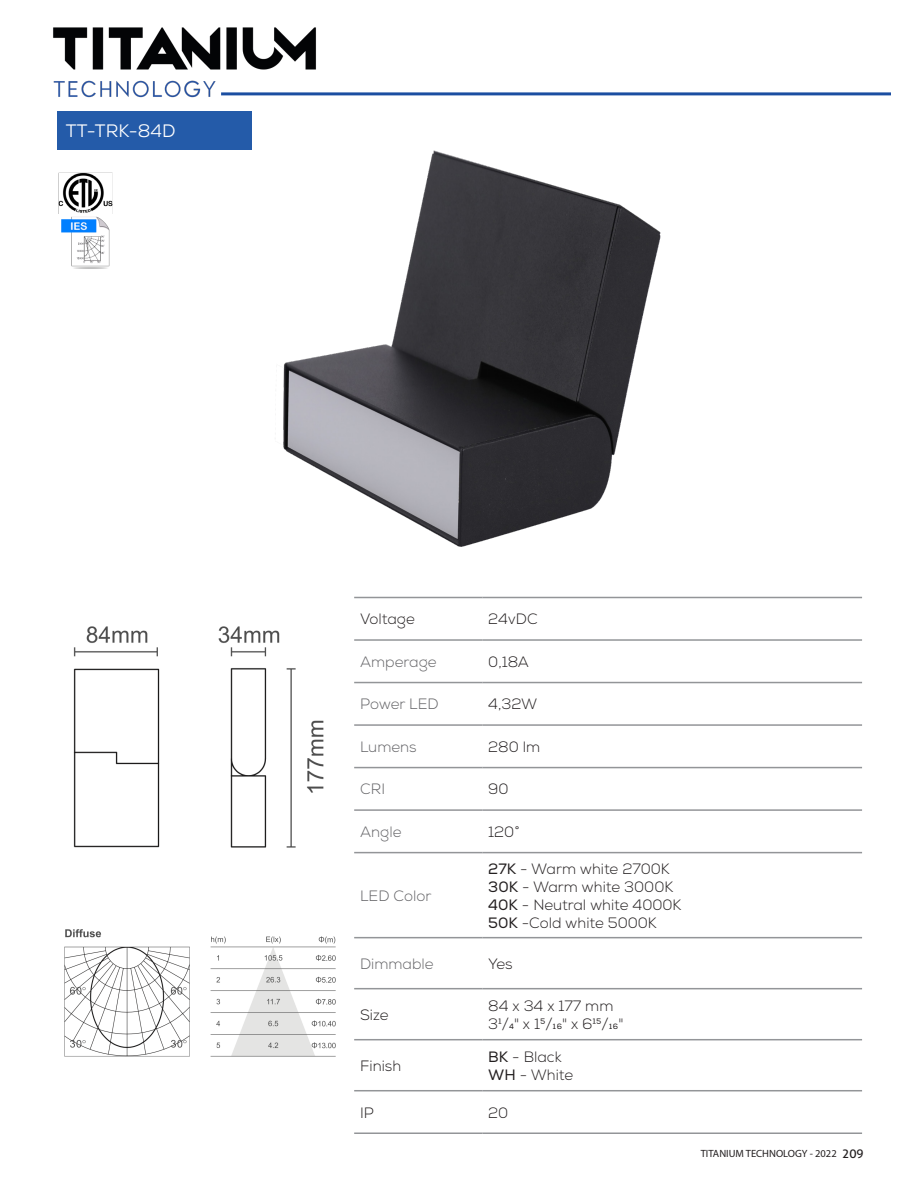
<style>
.page{position:relative;width:918px;height:1188px;background:#fff}
.page>*{position:absolute;margin:0;border:0;box-sizing:border-box;transform-origin:0 0}
.t1{font:18px "Nexa";color:#fff}
.t2{font:300 15px/18px "Nexa";color:#231f20}
.t3{font:300 15px "Nexa";color:#636366}
.t4{font:10.5px "Myriad Pro";color:#231f20}
.s1{font-weight:400}
.s2{font-family:"Aller";font-size:12px}
</style>
<div class="page">
<hr style="left:221px;top:92px;width:670px;height:3px;background:#1b4ea1">
<img style="left:283px;top:150px;width:378px;height:397px">
<img style="left:61px;top:216px;width:49px;height:53px">
<div style="left:57px;top:112px;width:195px;height:38px;background:#245ba9"></div>
<hr style="left:354px;top:597px;width:128px;height:1px;background:#939598">
<hr style="left:482px;top:597px;width:380px;height:1px;background:#939598">
<hr style="left:354px;top:639px;width:128px;height:2px;background:#939598">
<hr style="left:482px;top:639px;width:380px;height:2px;background:#939598">
<hr style="left:354px;top:682px;width:128px;height:1px;background:#939598">
<hr style="left:482px;top:682px;width:380px;height:1px;background:#939598">
<hr style="left:354px;top:724px;width:128px;height:2px;background:#939598">
<hr style="left:482px;top:724px;width:380px;height:2px;background:#939598">
<hr style="left:354px;top:767px;width:128px;height:1px;background:#939598">
<hr style="left:482px;top:767px;width:380px;height:1px;background:#939598">
<hr style="left:354px;top:809px;width:128px;height:2px;background:#939598">
<hr style="left:482px;top:809px;width:380px;height:2px;background:#939598">
<hr style="left:354px;top:852px;width:128px;height:1px;background:#939598">
<hr style="left:482px;top:852px;width:380px;height:1px;background:#939598">
<hr style="left:354px;top:937px;width:128px;height:1px;background:#939598">
<hr style="left:482px;top:937px;width:380px;height:1px;background:#939598">
<hr style="left:354px;top:988px;width:128px;height:1px;background:#939598">
<hr style="left:482px;top:988px;width:380px;height:1px;background:#939598">
<hr style="left:354px;top:1039px;width:128px;height:1px;background:#939598">
<hr style="left:482px;top:1039px;width:380px;height:1px;background:#939598">
<hr style="left:354px;top:1090px;width:128px;height:1px;background:#939598">
<hr style="left:482px;top:1090px;width:380px;height:1px;background:#939598">
<hr style="left:354px;top:1132px;width:128px;height:2px;background:#939598">
<hr style="left:482px;top:1132px;width:380px;height:2px;background:#939598">
<img style="left:58px;top:172px;width:55px;height:42px">
<img style="left:73px;top:626px;width:251px;height:222px">
<img style="left:64px;top:929px;width:272px;height:128px">
<img style="left:53px;top:27px;width:287px;height:71px">
<p class="t1" style="left:66px;top:120px;width:111px">TT-TRK-84D</p>
<p class="t2" style="left:360px;top:611px;width:56px">Voltage</p>
<p class="t2" style="left:488px;top:611px;width:51px">24vDC</p>
<p class="t3" style="left:360px;top:653px;width:78px">Amperage</p>
<p class="t2" style="left:488px;top:653px;width:42px">0,18A</p>
<p class="t3" style="left:360px;top:695px;width:80px">Power LED</p>
<p class="t2" style="left:488px;top:696px;width:51px">4,32W</p>
<p class="t3" style="left:360px;top:738px;width:58px">Lumens</p>
<p class="t2" style="left:488px;top:738px;width:54px">280 lm</p>
<p class="t3" style="left:360px;top:781px;width:26px">CRI</p>
<p class="t2" style="left:488px;top:781px;width:22px">90</p>
<p class="t3" style="left:360px;top:823px;width:43px">Angle</p>
<p class="t2" style="left:488px;top:823px;width:34px">120˚</p>
<p class="t3" style="left:360px;top:887px;width:73px">LED Color</p>
<p class="t2" style="left:488px;top:860px;width:195px"><span class="s1">27K</span> - Warm white 2700K<br><span class="s1">30K</span> - Warm white 3000K<br><span class="s1">40K</span> - Neutral white 4000K<br><span class="s1">50K</span> -Cold white 5000K</p>
<p class="t3" style="left:360px;top:955px;width:75px">Dimmable</p>
<p class="t2" style="left:488px;top:955px;width:26px">Yes</p>
<p class="t2" style="left:360px;top:1006px;width:30px">Size</p>
<p class="t2" style="left:488px;top:997px;width:137px">84 x 34 x 177 mm<br>31/4" x 15/16" x 615/16"</p>
<p class="t2" style="left:360px;top:1057px;width:43px">Finish</p>
<p class="t2" style="left:488px;top:1048px;width:87px"><span class="s1">BK</span> - Black<br><span class="s1">WH</span> - White</p>
<p class="t2" style="left:360px;top:1104px;width:15px">IP</p>
<p class="t2" style="left:488px;top:1104px;width:22px">20</p>
<p class="t4" style="left:701px;top:1147px;width:164px">TITANIUM TECHNOLOGY - 2022 <span class="s2">209</span></p>
</div>
